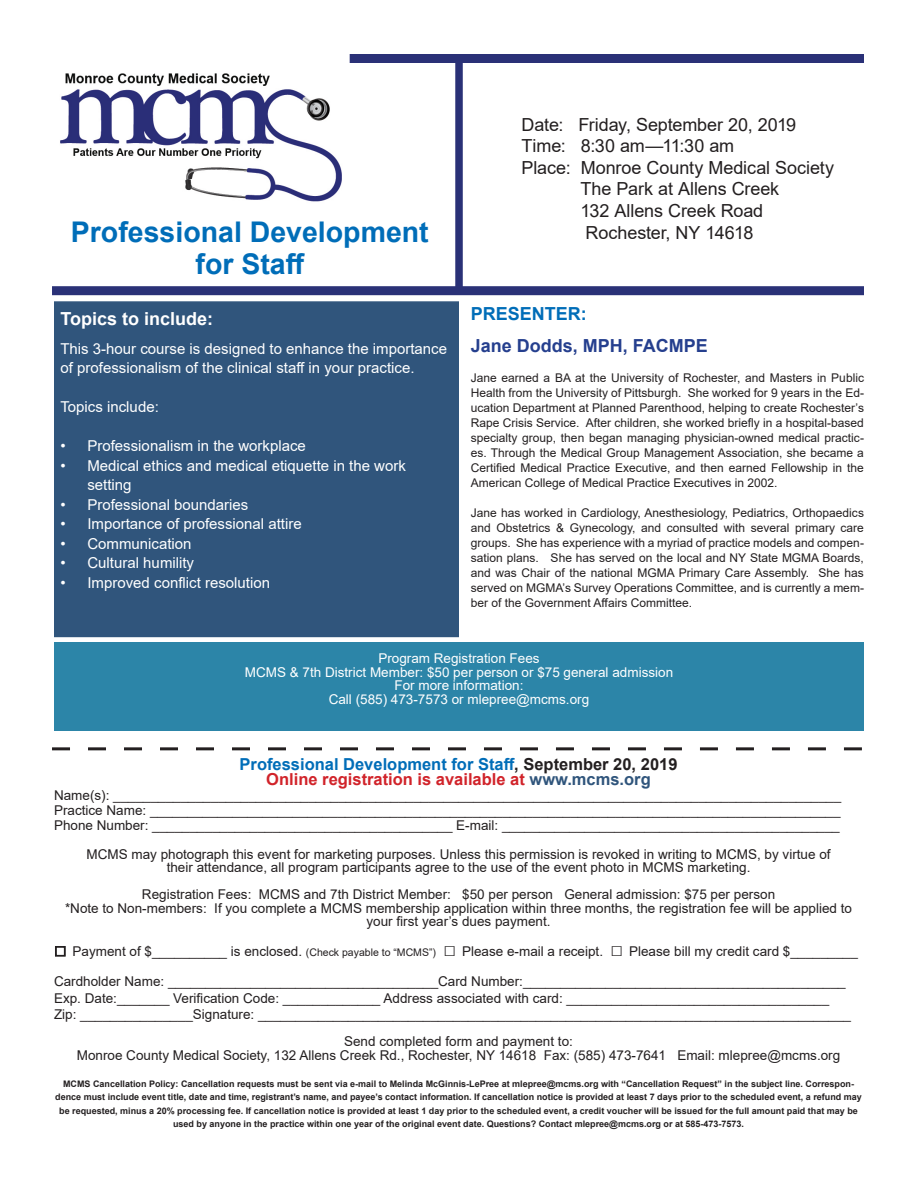
<style>
.page{position:relative;width:918px;height:1188px;background:#fff}
.page>*{position:absolute;margin:0;border:0;box-sizing:border-box;transform-origin:0 0}
.t1{font:700 28.5px "Arial";color:#006db8}
.t2{font:18px "Arial";letter-spacing:-.005em;color:#231f20}
.t3{font:700 18px "Arial";color:#253f8e}
.t4{font:700 18px "Arial";color:#fff}
.t5{font:700 18px "Arial";color:#006db8}
.t6{font:700 16.5px/15px "Arial";color:#006db8;text-align:center}
.t7{font:15px/19.5px "Arial";color:#fff}
.t8{font:13.5px/13.5px "Arial";color:#231f20;text-align:center}
.t9{font:13.5px "Arial";color:#fff}
.t10{font:12px/15px "Arial";color:#231f20;text-align:justify}
.t11{font:700 9px/13.5px "Arial";color:#231f20;text-align:center}
.s1{color:#231f20}
.s2{color:#d1232a}
.s3{color:#30557c}
.s4{font-size:21px}
.s5{font-size:10.5px}
</style>
<div class="page">
<div style="left:54px;top:301px;width:405px;height:336px;background:#30557c"></div>
<div style="left:54px;top:643px;width:810px;height:88px;background:#2c85a8"></div>
<img style="left:60px;top:73px;width:282px;height:129px">
<div style="left:350px;top:54px;width:514px;height:9px;background:#2a3177"></div>
<div style="left:52px;top:286px;width:812px;height:9px;background:#2a3177"></div>
<svg style="left:55px;top:946px;width:11px;height:11px"></svg>
<svg style="left:52px;top:747px;width:810px;height:3px"></svg>
<div style="left:455px;top:62px;width:8px;height:230px;background:#2a3177"></div>
<p class="t2" style="left:522px;top:112px;width:276px">Date: Friday, September 20, 2019</p>
<p class="t2" style="left:522px;top:133px;width:214px">Time: 8:30 am—11:30 am</p>
<p class="t2" style="left:522px;top:155px;width:314px">Place: Monroe County Medical Society</p>
<p class="t2" style="left:581px;top:177px;width:200px">The Park at Allens Creek</p>
<p class="t2" style="left:581px;top:198px;width:184px">132 Allens Creek Road</p>
<p class="t1" style="left:71px;top:212px;width:359px">Professional Development</p>
<p class="t2" style="left:586px;top:220px;width:169px">Rochester, NY 14618</p>
<p class="t1" style="left:196px;top:244px;width:111px">for Staff</p>
<p class="t4" style="left:60px;top:306px;width:154px">Topics to include:</p>
<p class="t7" style="left:60px;top:339px;width:388px">This 3-hour course is designed to enhance the importance of professionalism of the clinical staff in your practice.</p>
<p class="t7" style="left:60px;top:397px;width:100px">Topics include:</p>
<p class="t7" style="left:60px;top:436px;width:247px">• Professionalism in the workplace</p>
<p class="t7" style="left:87px;top:456px;width:320px;text-indent:-27px">• Medical ethics and medical etiquette in the work setting</p>
<p class="t7" style="left:60px;top:495px;width:189px">• Professional boundaries</p>
<p class="t7" style="left:60px;top:514px;width:243px">• Importance of professional attire</p>
<p class="t7" style="left:60px;top:534px;width:133px">• Communication</p>
<p class="t7" style="left:60px;top:553px;width:135px">• Cultural humility</p>
<p class="t7" style="left:60px;top:573px;width:211px">• Improved conflict resolution</p>
<p class="t5" style="left:471px;top:301px;width:118px">PRESENTER:</p>
<p class="t3" style="left:471px;top:333px;width:239px">Jane Dodds, MPH, FACMPE</p>
<p class="t10" style="left:471px;top:370px;width:395px">Jane earned a BA at the University of Rochester, and Masters in Public Health from the University of Pittsburgh. She worked for 9 years in the Ed&shy;ucation Department at Planned Parenthood, helping to create Rochester’s Rape Crisis Service. After children, she worked briefly in a hospital-based specialty group, then began managing physician-owned medical practic&shy;es. Through the Medical Group Management Association, she became a Certified Medical Practice Executive, and then earned Fellowship in the American College of Medical Practice Executives in 2002.</p>
<p class="t10" style="left:471px;top:505px;width:395px">Jane has worked in Cardiology, Anesthesiology, Pediatrics, Orthopaedics and Obstetrics &amp; Gynecology, and consulted with several primary care groups. She has experience with a myriad of practice models and compen&shy;sation plans. She has served on the local and NY State MGMA Boards, and was Chair of the national MGMA Primary Care Assembly. She has served on MGMA’s Survey Operations Committee, and is currently a mem&shy;ber of the Government Affairs Committee.</p>
<p class="t9" style="left:378px;top:649px;width:163px">Program Registration Fees</p>
<p class="t9" style="left:245px;top:663px;width:430px">MCMS &amp; 7th District Member: $50 per person or $75 general admission</p>
<p class="t9" style="left:394px;top:676px;width:131px">For more information:</p>
<p class="t9" style="left:329px;top:690px;width:262px">Call (585) 473-7573 or mlepree@mcms.org</p>
<p class="t6" style="left:240px;top:757px;width:439px">Professional Development for Staff<span class="s1">, September 20, 2019<br></span><span class="s2">Online registration is available at</span> <span class="s3">www.mcms.org</span></p>
<p class="t8" style="left:54px;top:789px;width:789px">Name(s): _________________________________________________________________________________________________</p>
<p class="t8" style="left:54px;top:804px;width:788px">Practice Name: ____________________________________________________________________________________________</p>
<p class="t8" style="left:54px;top:819px;width:787px">Phone Number: ________________________________________ E-mail: _____________________________________________</p>
<p class="t8" style="left:86px;top:847px;width:746px">MCMS may photograph this event for marketing purposes. Unless this permission is revoked in writing to MCMS, by virtue of</p>
<p class="t8" style="left:167px;top:861px;width:585px">their attendance, all program participants agree to the use of the event photo in MCMS marketing.</p>
<p class="t8" style="left:65px;top:888px;width:789px">Registration Fees: MCMS and 7th District Member: $50 per person General admission: $75 per person<br>*Note to Non-members: If you complete a MCMS membership application within three months, the registration fee will be applied to your first year’s dues payment.</p>
<p class="t8" style="left:54px;top:945px;width:806px"><span class="s4">□</span> Payment of $__________ is enclosed. <span class="s5">(Check payable to “MCMS”)</span> <span class="s4">□</span> Please e-mail a receipt. <span class="s4">□</span> Please bill my credit card $_________</p>
<p class="t8" style="left:54px;top:975px;width:793px">Cardholder Name: ____________________________________Card Number:___________________________________________</p>
<p class="t8" style="left:54px;top:991px;width:777px">Exp. Date:_______ Verification Code: _____________ Address associated with card: ___________________________________</p>
<p class="t8" style="left:54px;top:1008px;width:799px">Zip: _______________Signature: _______________________________________________________________________________</p>
<p class="t8" style="left:77px;top:1035px;width:765px">Send completed form and payment to:<br>Monroe County Medical Society, 132 Allens Creek Rd., Rochester, NY 14618 Fax: (585) 473-7641 Email: mlepree@mcms.org</p>
<p class="t11" style="left:55px;top:1077px;width:808px">MCMS Cancellation Policy: Cancellation requests must be sent via e-mail to Melinda McGinnis-LePree at mlepree@mcms.org with “Cancellation Request” in the subject line. Correspon&shy;dence must include event title, date and time, registrant’s name, and payee’s contact information. If cancellation notice is provided at least 7 days prior to the scheduled event, a refund may be requested, minus a 20% processing fee. If cancellation notice is provided at least 1 day prior to the scheduled event, a credit voucher will be issued for the full amount paid that may be used by anyone in the practice within one year of the original event date. Questions? Contact mlepree@mcms.org or at 585-473-7573.</p>
</div>
